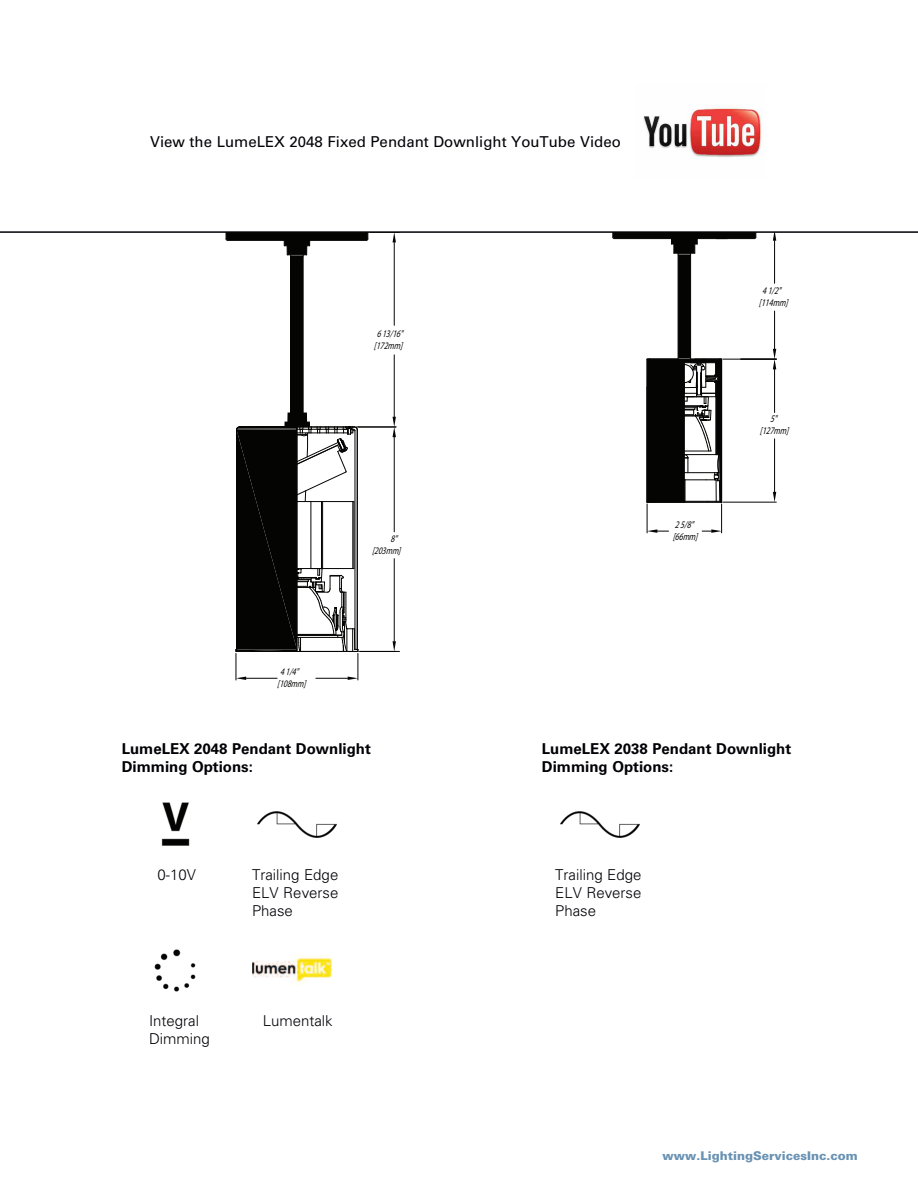
<style>
.page{position:relative;width:918px;height:1188px;background:#fff}
.page>*{position:absolute;margin:0;border:0;box-sizing:border-box;transform-origin:0 0}
.t1{font:700 15px/18px "Univers";color:#000006}
.t2{font:300 15px/18px "Univers";color:#000006;text-align:justify}
.t3{font:15px "Univers";color:#000006}
.t4{font:900 12px "Univers";color:#6992b3}
.t5{font:italic 10.05px/12px "Myriad Pro";color:#040503;scale:.75 1}
</style>
<div class="page">
<hr style="left:0;top:231px;width:918px;height:2px;background:#000006">
<hr style="left:290px;top:255px;width:1px;height:172px;background:#040503">
<hr style="left:303px;top:255px;width:1px;height:172px;background:#040503">
<hr style="left:370px;top:232px;width:30px;height:1px;background:#040503">
<hr style="left:360px;top:651px;width:40px;height:1px;background:#040503">
<hr style="left:394px;top:355px;width:1px;height:62px;background:#040503">
<hr style="left:394px;top:242px;width:1px;height:83px;background:#040503">
<svg style="left:393px;top:233px;width:3px;height:9px"></svg>
<hr style="left:356px;top:427px;width:40px;height:1px;background:#040503">
<hr style="left:394px;top:437px;width:1px;height:95px;background:#040503">
<hr style="left:394px;top:559px;width:1px;height:82px;background:#040503">
<svg style="left:393px;top:417px;width:3px;height:20px"></svg>
<svg style="left:393px;top:641px;width:3px;height:10px"></svg>
<div style="left:291px;top:256px;width:12px;height:170px;background:#040503"></div>
<svg style="left:226px;top:232px;width:143px;height:25px"></svg>
<svg style="left:236px;top:413px;width:123px;height:267px"></svg>
<hr style="left:723px;top:502px;width:53px;height:1px;background:#040503">
<hr style="left:774px;top:439px;width:1px;height:53px;background:#040503">
<hr style="left:774px;top:369px;width:1px;height:44px;background:#040503">
<svg style="left:773px;top:492px;width:3px;height:10px"></svg>
<hr style="left:723px;top:359px;width:53px;height:1px;background:#040503">
<hr style="left:774px;top:241px;width:1px;height:42px;background:#040503">
<hr style="left:774px;top:311px;width:1px;height:38px;background:#040503">
<svg style="left:773px;top:232px;width:3px;height:9px"></svg>
<svg style="left:773px;top:349px;width:3px;height:20px"></svg>
<svg style="left:613px;top:232px;width:144px;height:301px"></svg>
<img style="left:161px;top:802px;width:29px;height:44px">
<img style="left:257px;top:811px;width:80px;height:27px">
<img style="left:154px;top:949px;width:42px;height:43px">
<img style="left:252px;top:955px;width:80px;height:31px">
<img style="left:560px;top:811px;width:80px;height:27px">
<img style="left:643px;top:104px;width:120px;height:53px">
<p class="t3" style="left:150px;top:133px;width:472px">View the LumeLEX 2048 Fixed Pendant Downlight YouTube Video</p>
<p class="t5" style="left:374px;top:328px;width:43px">613/16" [172mm]</p>
<p class="t5" style="left:277px;top:666px;width:43px">41/4" [108mm]</p>
<p class="t5" style="left:372px;top:534px;width:43px;text-indent:18px">8" [203mm]</p>
<p class="t5" style="left:673px;top:519px;width:38px">25/8" [66mm]</p>
<p class="t5" style="left:759px;top:286px;width:43px;text-align:center">41/2" [114mm]</p>
<p class="t5" style="left:760px;top:414px;width:43px;text-align:center">5" [127mm]</p>
<p class="t1" style="left:122px;top:739px;width:251px">LumeLEX 2048 Pendant Downlight<br>Dimming Options:</p>
<p class="t2" style="left:158px;top:865px;width:40px">0-10V</p>
<p class="t2" style="left:252px;top:865px;width:88px">Trailing Edge ELV Reverse Phase</p>
<p class="t2" style="left:149px;top:1011px;width:62px">Integral<br>Dimming</p>
<p class="t2" style="left:263px;top:1011px;width:72px">Lumentalk</p>
<p class="t1" style="left:542px;top:739px;width:251px">LumeLEX 2038 Pendant Downlight<br>Dimming Options:</p>
<p class="t2" style="left:555px;top:865px;width:88px">Trailing Edge ELV Reverse Phase</p>
<p class="t4" style="left:663px;top:1148px;width:197px">www.LightingServicesInc.com</p>
</div>
